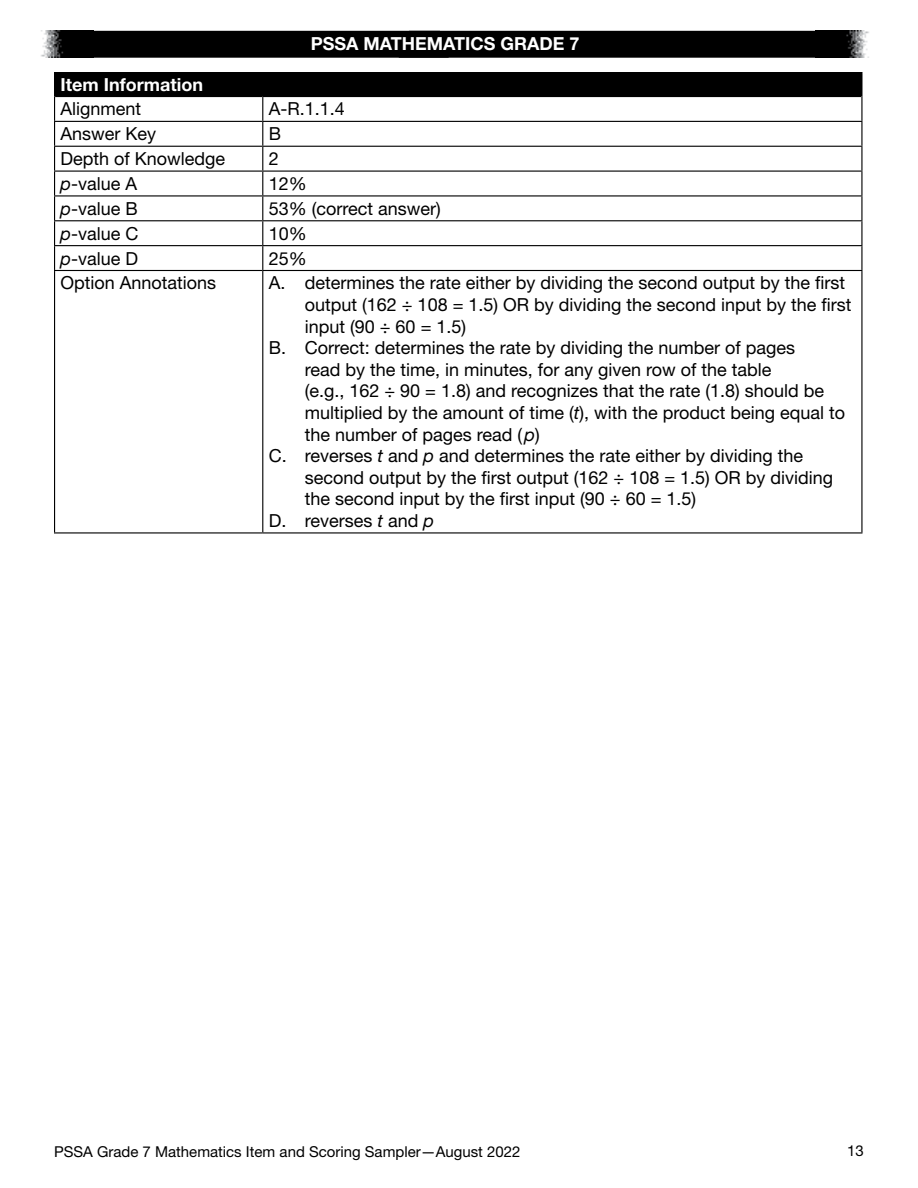
<style>
.page{position:relative;width:918px;height:1188px;background:#fff}
.page>*{position:absolute;margin:0;border:0;box-sizing:border-box;transform-origin:0 0}
.t1{font:18px/21.6px "Helvetica Neue LT Std";color:#000}
.t2{font:700 18px "Helvetica Neue LT Std";color:#fff}
.t3{font:15px "Helvetica Neue LT Std";color:#000}
.s1{font-style:italic}
</style>
<div class="page">
<img style="left:41px;top:31px;width:53px;height:27px">
<img style="left:816px;top:31px;width:53px;height:27px">
<div style="left:94px;top:31px;width:722px;height:27px;background:#000"></div>
<div style="left:55px;top:73px;width:807px;height:23px;background:#000"></div>
<hr style="left:54px;top:72px;width:209px;height:1px;background:#000">
<hr style="left:263px;top:72px;width:599px;height:1px;background:#000">
<hr style="left:263px;top:121px;width:599px;height:1px;background:#000">
<hr style="left:263px;top:146px;width:599px;height:1px;background:#000">
<hr style="left:54px;top:171px;width:209px;height:1px;background:#000">
<hr style="left:263px;top:171px;width:599px;height:1px;background:#000">
<hr style="left:54px;top:195px;width:209px;height:2px;background:#000">
<hr style="left:263px;top:195px;width:599px;height:2px;background:#000">
<hr style="left:54px;top:220px;width:209px;height:1px;background:#000">
<hr style="left:263px;top:220px;width:599px;height:1px;background:#000">
<hr style="left:54px;top:245px;width:209px;height:1px;background:#000">
<hr style="left:263px;top:245px;width:599px;height:1px;background:#000">
<svg style="left:262px;top:97px;width:1px;height:173px"></svg>
<svg style="left:861px;top:96px;width:1px;height:174px"></svg>
<hr style="left:54px;top:270px;width:209px;height:1px;background:#000">
<hr style="left:263px;top:270px;width:599px;height:1px;background:#000">
<hr style="left:262px;top:271px;width:1px;height:261px;background:#000">
<hr style="left:55px;top:96px;width:208px;height:1px;background:#000">
<hr style="left:263px;top:96px;width:598px;height:1px;background:#000">
<hr style="left:54px;top:121px;width:209px;height:1px;background:#000">
<hr style="left:54px;top:146px;width:209px;height:1px;background:#000">
<svg style="left:54px;top:73px;width:1px;height:197px"></svg>
<hr style="left:54px;top:271px;width:1px;height:261px;background:#000">
<hr style="left:861px;top:271px;width:1px;height:261px;background:#000">
<hr style="left:54px;top:532px;width:209px;height:2px;background:#000">
<hr style="left:263px;top:532px;width:599px;height:2px;background:#000">
<p class="t2" style="left:311px;top:33px;width:270px">PSSA MATHEMATICS GRADE 7</p>
<p class="t2" style="left:61px;top:73px;width:144px">Item Information</p>
<p class="t1" style="left:61px;top:98px;width:82px">Alignment</p>
<p class="t1" style="left:269px;top:98px;width:78px">A-R .1 .1 .4</p>
<p class="t1" style="left:61px;top:123px;width:97px">Answer Key</p>
<p class="t1" style="left:269px;top:123px;width:14px">B</p>
<p class="t1" style="left:61px;top:147px;width:166px">Depth of Knowledge</p>
<p class="t1" style="left:269px;top:147px;width:12px">2</p>
<p class="t1" style="left:61px;top:172px;width:78px"><span class="s1">p</span>-value A</p>
<p class="t1" style="left:269px;top:172px;width:40px">12%</p>
<p class="t1" style="left:61px;top:197px;width:79px"><span class="s1">p</span>-value B</p>
<p class="t1" style="left:269px;top:197px;width:173px">53% (correct answer)</p>
<p class="t1" style="left:61px;top:222px;width:80px"><span class="s1">p</span>-value C</p>
<p class="t1" style="left:269px;top:222px;width:40px">10%</p>
<p class="t1" style="left:61px;top:247px;width:79px"><span class="s1">p</span>-value D</p>
<p class="t1" style="left:269px;top:247px;width:40px">25%</p>
<p class="t1" style="left:61px;top:272px;width:157px">Option Annotations</p>
<p class="t1" style="left:305px;top:272px;width:548px;text-indent:-36px">A . determines the rate either by dividing the second output by the first output (162 ÷ 108 = 1 .5) OR by dividing the second input by the first input (90 ÷ 60 = 1 .5)</p>
<p class="t1" style="left:305px;top:337px;width:542px;text-indent:-36px">B . Correct: determines the rate by dividing the number of pages<br>read by the time, in minutes, for any given row of the table<br>(e .g ., 162 ÷ 90 = 1 .8) and recognizes that the rate (1 .8) should be multiplied by the amount of time (<span class="s1">t</span>), with the product being equal to the number of pages read ( <span class="s1">p</span>)</p>
<p class="t1" style="left:305px;top:445px;width:530px;text-indent:-36px">C . reverses <span class="s1">t</span> and <span class="s1">p</span> and determines the rate either by dividing the second output by the first output (162 ÷ 108 = 1 .5) OR by dividing the second input by the first input (90 ÷ 60 = 1 .5)</p>
<p class="t1" style="left:269px;top:509px;width:167px">D . reverses <span class="s1">t</span> and <span class="s1">p</span></p>
<p class="t3" style="left:54px;top:1142px;width:468px">PSSA Grade 7 Mathematics Item and Scoring Sampler—August 2022</p>
<p class="t3" style="left:847px;top:1142px;width:18px">13</p>
</div>
